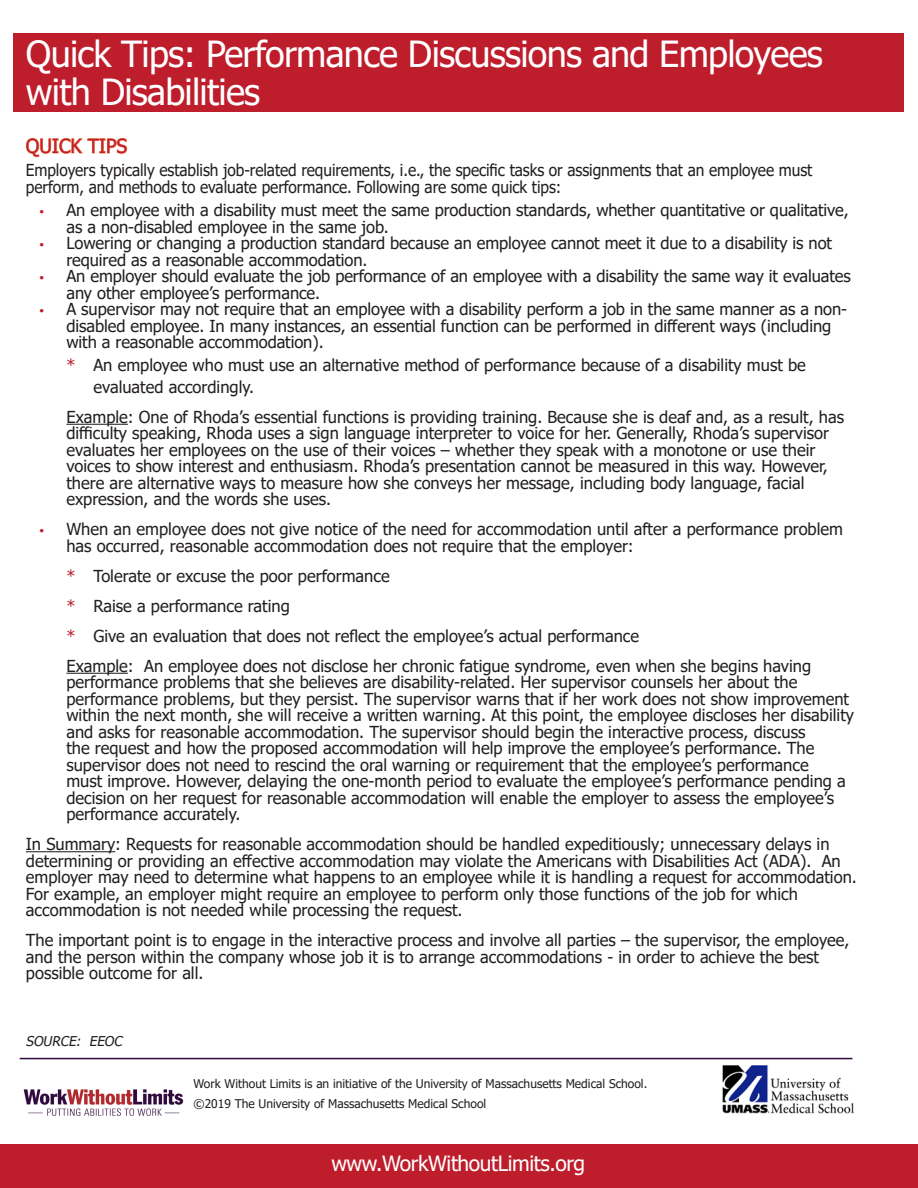
<style>
.page{position:relative;width:918px;height:1188px;background:#fff}
.page>*{position:absolute;margin:0;border:0;box-sizing:border-box;transform-origin:0 0}
.t1{font:36px/37.5px "Tahoma";letter-spacing:-.02em;color:#fff}
.t2{font:21px "Tahoma";letter-spacing:-.02em;color:#fff}
.t3{font:19.5px "Tahoma";color:#be1d2c}
.t4{font:16.5px/16.5px "Tahoma";color:#231f20}
.t5{font:16.5px/16.5px "Tahoma";color:#231f20;scale:.94 1}
.t6{font:italic 13.5px "Tahoma";color:#231f20}
.t7{font:12px "Tahoma";color:#231f20}
.s1{font-family:"Myriad Pro";color:#be1d2c}
.s2{color:#be1d2c}
</style>
<div class="page">
<div style="left:0;top:1144px;width:918px;height:44px;background:#be1d2c"></div>
<hr style="left:66px;top:424px;width:62px;height:1px;background:#231f20">
<hr style="left:66px;top:673px;width:62px;height:1px;background:#231f20">
<hr style="left:26px;top:851px;width:89px;height:1px;background:#231f20">
<svg style="left:26px;top:138px;width:102px;height:20px"></svg>
<div style="left:14px;top:33px;width:890px;height:79px;background:#be1d2c"></div>
<hr style="left:20px;top:1058px;width:832px;height:1px;background:#2e0a3d">
<img style="left:23px;top:1089px;width:161px;height:27px">
<img style="left:722px;top:1066px;width:132px;height:48px">
<p class="t1" style="left:26px;top:37px;width:799px">Quick Tips: Performance Discussions and Employees with Disabilities</p>
<p class="t3" style="left:26px;top:133px;width:103px">QUICK TIPS</p>
<p class="t5" style="left:26px;top:163px;width:838px">Employers typically establish job-related requirements, i.e., the specific tasks or assignments that an employee must perform, and methods to evaluate performance. Following are some quick tips:</p>
<p class="t4" style="left:66px;top:203px;width:784px;text-indent:-27px"><span class="s1">•</span> An employee with a disability must meet the same production standards, whether quantitative or qualitative, as a non-disabled employee in the same job.</p>
<p class="t4" style="left:66px;top:236px;width:767px;text-indent:-27px"><span class="s1">•</span> Lowering or changing a production standard because an employee cannot meet it due to a disability is not required as a reasonable accommodation.</p>
<p class="t4" style="left:66px;top:269px;width:786px;text-indent:-27px"><span class="s1">•</span> An employer should evaluate the job performance of an employee with a disability the same way it evaluates any other employee’s performance.</p>
<p class="t4" style="left:66px;top:302px;width:782px;text-indent:-27px"><span class="s1">•</span> A supervisor may not require that an employee with a disability perform a job in the same manner as a non&shy;disabled employee. In many instances, an essential function can be performed in different ways (including with a reasonable accommodation).</p>
<p class="t4" style="left:93px;top:355px;width:714px;line-height:21.6px;text-indent:-27px"><span class="s2">*</span> An employee who must use an alternative method of performance because of a disability must be evaluated accordingly.</p>
<p class="t4" style="left:66px;top:410px;width:779px">Example: One of Rhoda’s essential functions is providing training. Because she is deaf and, as a result, has difficulty speaking, Rhoda uses a sign language interpreter to voice for her. Generally, Rhoda’s supervisor evaluates her employees on the use of their voices – whether they speak with a monotone or use their voices to show interest and enthusiasm. Rhoda’s presentation cannot be measured in this way. However, there are alternative ways to measure how she conveys her message, including body language, facial expression, and the words she uses.</p>
<p class="t4" style="left:66px;top:522px;width:778px;text-indent:-27px"><span class="s1">•</span> When an employee does not give notice of the need for accommodation until after a performance problem has occurred, reasonable accommodation does not require that the employer:</p>
<p class="t4" style="left:66px;top:569px;width:325px"><span class="s2">*</span> Tolerate or excuse the poor performance</p>
<p class="t4" style="left:66px;top:599px;width:225px"><span class="s2">*</span> Raise a performance rating</p>
<p class="t4" style="left:66px;top:629px;width:574px"><span class="s2">*</span> Give an evaluation that does not reflect the employee’s actual performance</p>
<p class="t4" style="left:66px;top:659px;width:789px">Example: An employee does not disclose her chronic fatigue syndrome, even when she begins having performance problems that she believes are disability-related. Her supervisor counsels her about the performance problems, but they persist. The supervisor warns that if her work does not show improvement within the next month, she will receive a written warning. At this point, the employee discloses her disability and asks for reasonable accommodation. The supervisor should begin the interactive process, discuss<br>the request and how the proposed accommodation will help improve the employee’s performance. The supervisor does not need to rescind the oral warning or requirement that the employee’s performance<br>must improve. However, delaying the one-month period to evaluate the employee’s performance pending a decision on her request for reasonable accommodation will enable the employer to assess the employee’s performance accurately.</p>
<p class="t4" style="left:26px;top:837px;width:833px">In Summary: Requests for reasonable accommodation should be handled expeditiously; unnecessary delays in determining or providing an effective accommodation may violate the Americans with Disabilities Act (ADA). An employer may need to determine what happens to an employee while it is handling a request for accommodation.<br>For example, an employer might require an employee to perform only those functions of the job for which accommodation is not needed while processing the request.</p>
<p class="t4" style="left:26px;top:933px;width:825px">The important point is to engage in the interactive process and involve all parties – the supervisor, the employee, and the person within the company whose job it is to arrange accommodations - in order to achieve the best possible outcome for all.</p>
<p class="t6" style="left:26px;top:1032px;width:101px">SOURCE: EEOC</p>
<p class="t7" style="left:194px;top:1075px;width:455px">Work Without Limits is an initiative of the University of Massachusetts Medical School.</p>
<p class="t7" style="left:194px;top:1096px;width:294px">©2019 The University of Massachusetts Medical School</p>
<p class="t2" style="left:331px;top:1149px;width:255px">www.WorkWithoutLimits.org</p>
</div>
